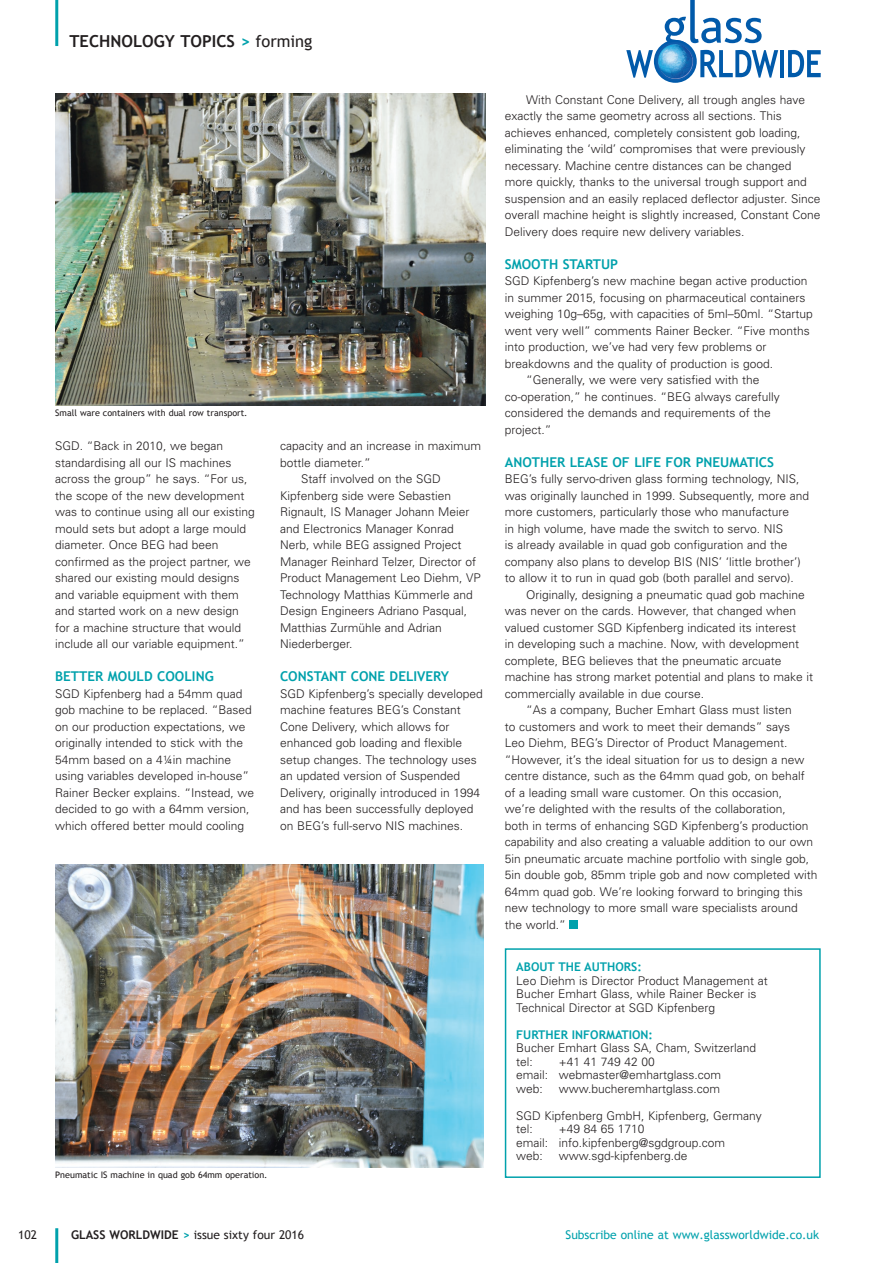
<style>
.page{position:relative;width:893px;height:1263px;background:#fff}
.page>*{position:absolute;margin:0;border:0;box-sizing:border-box;transform-origin:0 0}
.t1{font:700 16.5px "Trebuchet MS";color:#231f20}
.t2{font:700 13.5px "Trebuchet MS";color:#00a1ac}
.t3{font:300 12px/16.5px "Univers";color:#231f20}
.t4{font:12px "Trebuchet MS";color:#00a1ac}
.t5{font:12px "Trebuchet MS";color:#231f20}
.t6{font:700 12px "Trebuchet MS";color:#00a1ac}
.t7{font:9px "Trebuchet MS";color:#231f20}
.s1{color:#00a1ac}
.s2{font-weight:400}
.s3{font-weight:700}
.s4{font-weight:700;color:#00a1ac}
</style>
<div class="page">
<div style="left:505px;top:948px;width:316px;height:230px;border:2px solid #00a1ac"></div>
<div style="left:569px;top:920px;width:9px;height:9px;background:#00a1ac"></div>
<img style="left:55px;top:864px;width:429px;height:303px">
<img style="left:55px;top:94px;width:430px;height:311px">
<hr style="left:55px;top:1228px;width:3px;height:35px;background:#00a1ac">
<hr style="left:55px;top:0;width:3px;height:46px;background:#00a1ac">
<svg style="left:654px;top:40px;width:43px;height:43px"></svg>
<svg style="left:626px;top:50px;width:27px;height:28px"></svg>
<hr style="left:780px;top:50px;width:4px;height:27px;background:#015aaa">
<svg style="left:788px;top:50px;width:33px;height:27px"></svg>
<svg style="left:663px;top:0;width:115px;height:78px"></svg>
<svg style="left:656px;top:42px;width:39px;height:39px"></svg>
<img style="left:658px;top:44px;width:34px;height:35px;border-radius:17px">
<h1 class="t1" style="left:70px;top:31px;width:245px">TECHNOLOGY TOPICS <span class="s1">&gt;</span> <span class="s2">forming</span></h1>
<p class="t7" style="left:55px;top:408px;width:194px">Small ware containers with dual row transport.</p>
<p class="t3" style="left:55px;top:438px;width:201px">SGD. “Back in 2010, we began standardising all our IS machines across the group” he says. “For us, the scope of the new development was to continue using all our existing mould sets but adopt a large mould diameter. Once BEG had been confirmed as the project partner, we shared our existing mould designs and variable equipment with them and started work on a new design for a machine structure that would include all our variable equipment.”</p>
<p class="t2" style="left:55px;top:668px;width:160px">BETTER MOULD COOLING</p>
<p class="t3" style="left:55px;top:685px;width:200px">SGD Kipfenberg had a 54mm quad gob machine to be replaced. “Based on our production expectations, we originally intended to stick with the 54mm based on a 4¼in machine using variables developed in-house” Rainer Becker explains. “Instead, we decided to go with a 64mm version, which offered better mould cooling</p>
<p class="t3" style="left:280px;top:438px;width:203px">capacity and an increase in maximum</p>
<p class="t3" style="left:280px;top:454px;width:92px">bottle diameter.”</p>
<p class="t3" style="left:301px;top:471px;width:141px">Staff involved on the SGD</p>
<p class="t3" style="left:280px;top:487px;width:173px">Kipfenberg side were Sebastien</p>
<p class="t3" style="left:280px;top:504px;width:191px">Rignault, IS Manager Johann Meier</p>
<p class="t3" style="left:280px;top:520px;width:175px">and Electronics Manager Konrad</p>
<p class="t3" style="left:280px;top:537px;width:183px">Nerb, while BEG assigned Project</p>
<p class="t3" style="left:280px;top:553px;width:198px">Manager Reinhard Telzer, Director of</p>
<p class="t3" style="left:280px;top:570px;width:202px">Product Management Leo Diehm, VP</p>
<p class="t3" style="left:280px;top:586px;width:194px">Technology Matthias Kümmerle and</p>
<p class="t3" style="left:280px;top:603px;width:189px">Design Engineers Adriano Pasqual,</p>
<p class="t3" style="left:280px;top:619px;width:163px">Matthias Zurmühle and Adrian</p>
<p class="t3" style="left:280px;top:636px;width:74px">Niederberger.</p>
<p class="t2" style="left:280px;top:668px;width:170px">CONSTANT CONE DELIVERY</p>
<p class="t3" style="left:280px;top:685px;width:204px">SGD Kipfenberg’s specially developed machine features BEG’s Constant Cone Delivery, which allows for enhanced gob loading and flexible setup changes. The technology uses an updated version of Suspended Delivery, originally introduced in 1994 and has been successfully deployed on BEG’s full-servo NIS machines.</p>
<p class="t7" style="left:55px;top:1170px;width:214px">Pneumatic IS machine in quad gob 64mm operation.</p>
<p class="t5" style="left:18px;top:1227px;width:20px">102</p>
<p class="t5" style="left:71px;top:1227px;width:235px"><span class="s3">GLASS WORLDWIDE</span> <span class="s4">&gt;</span> issue sixty four 2016</p>
<p class="t3" style="left:505px;top:91px;width:317px;text-indent:21px">With Constant Cone Delivery, all trough angles have exactly the same geometry across all sections. This achieves enhanced, completely consistent gob loading, eliminating the ‘wild’ compromises that were previously necessary. Machine centre distances can be changed more quickly, thanks to the universal trough support and suspension and an easily replaced deflector adjuster. Since overall machine height is slightly increased, Constant Cone Delivery does require new delivery variables.</p>
<p class="t2" style="left:505px;top:255px;width:115px">SMOOTH STARTUP</p>
<p class="t3" style="left:505px;top:273px;width:304px">SGD Kipfenberg’s new machine began active production</p>
<p class="t3" style="left:505px;top:289px;width:302px">in summer 2015, focusing on pharmaceutical containers</p>
<p class="t3" style="left:505px;top:306px;width:310px">weighing 10g–65g, with capacities of 5ml–50ml. “Startup</p>
<p class="t3" style="left:505px;top:322px;width:306px">went very well” comments Rainer Becker. “Five months</p>
<p class="t3" style="left:505px;top:339px;width:263px">into production, we’ve had very few problems or</p>
<p class="t3" style="left:505px;top:355px;width:270px">breakdowns and the quality of production is good.</p>
<p class="t3" style="left:526px;top:372px;width:235px">“Generally, we were very satisfied with the</p>
<p class="t3" style="left:505px;top:388px;width:277px">co-operation,” he continues. “BEG always carefully</p>
<p class="t3" style="left:505px;top:405px;width:268px">considered the demands and requirements of the</p>
<p class="t3" style="left:505px;top:421px;width:48px">project.”</p>
<p class="t2" style="left:505px;top:453px;width:271px">ANOTHER LEASE OF LIFE FOR PNEUMATICS</p>
<p class="t3" style="left:505px;top:471px;width:306px">BEG’s fully servo-driven glass forming technology, NIS, was originally launched in 1999. Subsequently, more and more customers, particularly those who manufacture<br>in high volume, have made the switch to servo. NIS<br>is already available in quad gob configuration and the company also plans to develop BIS (NIS’ ‘little brother’) to allow it to run in quad gob (both parallel and servo).</p>
<p class="t3" style="left:526px;top:586px;width:280px">Originally, designing a pneumatic quad gob machine</p>
<p class="t3" style="left:505px;top:603px;width:293px">was never on the cards. However, that changed when</p>
<p class="t3" style="left:505px;top:619px;width:293px">valued customer SGD Kipfenberg indicated its interest</p>
<p class="t3" style="left:505px;top:636px;width:296px">in developing such a machine. Now, with development</p>
<p class="t3" style="left:505px;top:652px;width:278px">complete, BEG believes that the pneumatic arcuate</p>
<p class="t3" style="left:505px;top:669px;width:310px">machine has strong market potential and plans to make it</p>
<p class="t3" style="left:505px;top:685px;width:201px">commercially available in due course.</p>
<p class="t3" style="left:526px;top:702px;width:267px">“As a company, Bucher Emhart Glass must listen</p>
<p class="t3" style="left:505px;top:718px;width:287px">to customers and work to meet their demands” says</p>
<p class="t3" style="left:505px;top:735px;width:284px">Leo Diehm, BEG’s Director of Product Management.</p>
<p class="t3" style="left:505px;top:751px;width:301px">“However, it’s the ideal situation for us to design a new</p>
<p class="t3" style="left:505px;top:768px;width:301px">centre distance, such as the 64mm quad gob, on behalf</p>
<p class="t3" style="left:505px;top:784px;width:279px">of a leading small ware customer. On this occasion,</p>
<p class="t3" style="left:505px;top:801px;width:283px">we’re delighted with the results of the collaboration,</p>
<p class="t3" style="left:505px;top:817px;width:305px">both in terms of enhancing SGD Kipfenberg’s production</p>
<p class="t3" style="left:505px;top:834px;width:310px">capability and also creating a valuable addition to our own</p>
<p class="t3" style="left:505px;top:850px;width:306px">5in pneumatic arcuate machine portfolio with single gob,</p>
<p class="t3" style="left:505px;top:867px;width:314px">5in double gob, 85mm triple gob and now completed with</p>
<p class="t3" style="left:505px;top:883px;width:299px">64mm quad gob. We’re looking forward to bringing this</p>
<p class="t3" style="left:505px;top:900px;width:295px">new technology to more small ware specialists around</p>
<p class="t3" style="left:505px;top:916px;width:63px">the world.”</p>
<p class="t6" style="left:516px;top:960px;width:127px">ABOUT THE AUTHORS:</p>
<p class="t3" style="left:516px;top:974px;width:253px;line-height:13.5px">Leo Diehm is Director Product Management at<br>Bucher Emhart Glass, while Rainer Becker is<br>Technical Director at SGD Kipfenberg</p>
<p class="t6" style="left:516px;top:1027px;width:138px">FURTHER INFORMATION:</p>
<p class="t3" style="left:516px;top:1041px;width:241px;line-height:13.5px">Bucher Emhart Glass SA, Cham, Switzerland tel:</p>
<p class="t3" style="left:516px;top:1055px;width:206px;line-height:13.5px;text-indent:43px">+41 41 749 42 00<br>email: webmaster@emhartglass.com web:</p>
<p class="t3" style="left:559px;top:1080px;width:163px">www.bucheremhartglass.com</p>
<p class="t3" style="left:516px;top:1109px;width:247px;line-height:13.5px">SGD Kipfenberg GmbH, Kipfenberg, Germany tel:</p>
<p class="t3" style="left:516px;top:1122px;width:210px;line-height:13.5px;text-indent:43px">+49 84 65 1710<br>email: info.kipfenberg@sgdgroup.com web:</p>
<p class="t3" style="left:559px;top:1148px;width:130px">www.sgd-kipfenberg.de</p>
<p class="t4" style="left:566px;top:1227px;width:255px">Subscribe online at www.glassworldwide.co.uk</p>
</div>
